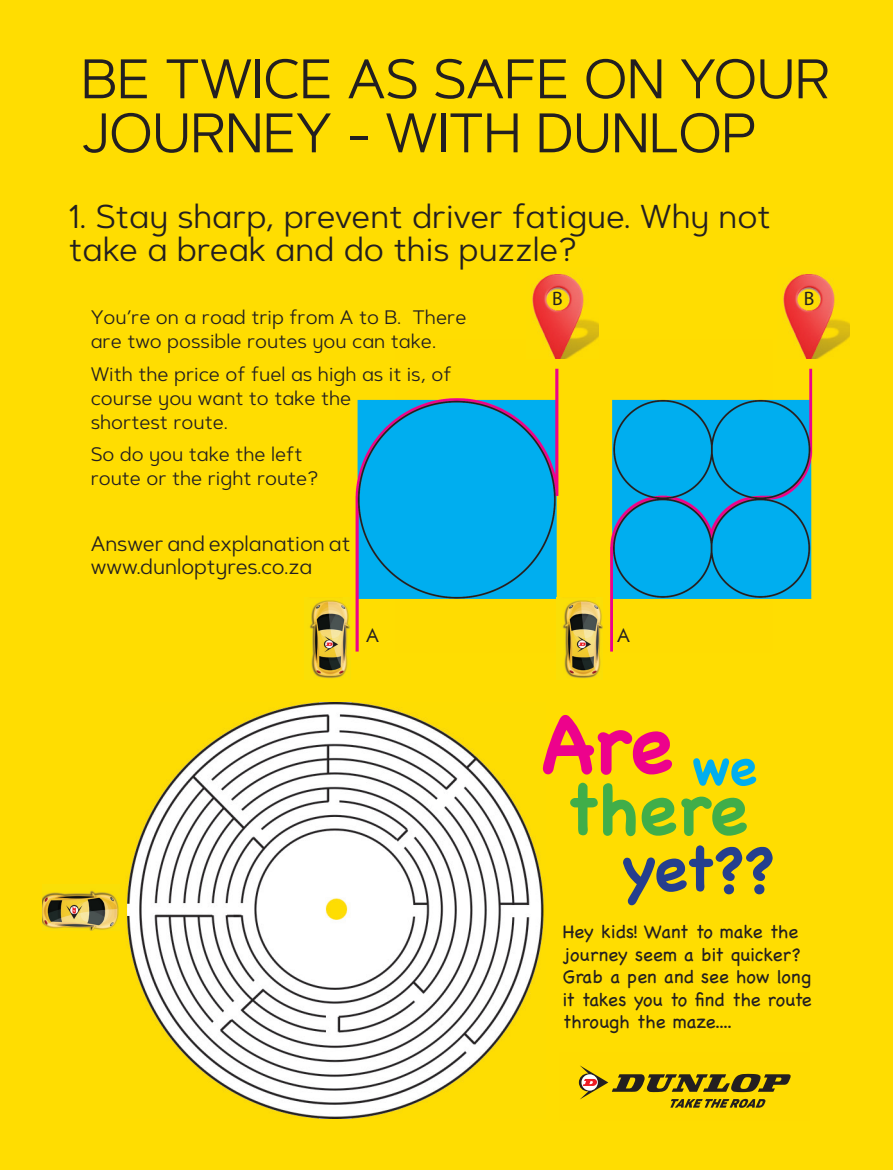
<style>
.page{position:relative;width:893px;height:1170px;background:#fff}
.page>*{position:absolute;margin:0;border:0;box-sizing:border-box;transform-origin:0 0}
.t1{font:700 79.5px "Chalkboard";color:#ed028c}
.t2{font:700 70.05px "Chalkboard";color:#40ae49}
.t3{font:700 61.5px "Chalkboard";color:#253f8e}
.t4{font:55.5px/54px "Artegra Sans Alt";letter-spacing:-.01em;color:#231f20}
.t5{font:700 50.4px "Chalkboard";color:#00aeef}
.t6{font:33px/33px "Artegra Sans Alt";color:#231f20}
.t7{font:21px/23.5px "Artegra Sans Alt";color:#231f20}
.t8{font:19.5px/23.7px "Artegra Sans Alt";color:#231f20}
.t9{font:19.5px "Futura BT";color:#231f20}
.t10{font:19.5px "Myriad Pro";color:#231f20}
.t11{font:18.75px/22.5px "Chalkboard";color:#231f20}
</style>
<div class="page">
<div style="left:0;top:0;width:893px;height:1169px;background:#ffdd01"></div>
<img style="left:42px;top:884px;width:78px;height:46px">
<img style="left:297px;top:339px;width:573px;height:313px">
<img style="left:527px;top:267px;width:71px;height:91px">
<img style="left:778px;top:267px;width:71px;height:91px">
<img style="left:304px;top:597px;width:46px;height:82px">
<img style="left:557px;top:597px;width:45px;height:82px">
<img style="left:120px;top:702px;width:426px;height:416px">
<div style="left:559px;top:1052px;width:251px;height:68px;background:#ffdc01"></div>
<svg style="left:579px;top:1065px;width:212px;height:42px"></svg>
<h3 class="t4" style="left:81px;top:51px;width:751px">BE TWICE AS SAFE ON YOUR<br>JOURNEY - WITH DUNLOP</h3>
<h3 class="t6" style="left:69px;top:199px;width:703px">1. Stay sharp, prevent driver fatigue. Why not take a break and do this puzzle?</h3>
<p class="t8" style="left:91px;top:305px;width:377px">You’re on a road trip from A to B. There are two possible routes you can take.</p>
<p class="t8" style="left:91px;top:362px;width:362px">With the price of fuel as high as it is, of course you want to take the<br>shortest route.</p>
<p class="t8" style="left:91px;top:442px;width:229px">So do you take the left route or the right route?</p>
<p class="t7" style="left:91px;top:531px;width:261px">Answer and explanation at www.dunloptyres.co.za</p>
<p class="t9" style="left:366px;top:623px;width:14px">A</p>
<p class="t10" style="left:552px;top:286px;width:12px">B</p>
<p class="t10" style="left:804px;top:286px;width:12px">B</p>
<p class="t9" style="left:618px;top:623px;width:14px">A</p>
<h1 class="t1" style="left:541px;top:697px;width:133px">Are</h1>
<h3 class="t5" style="left:692px;top:737px;width:67px">we</h3>
<h2 class="t2" style="left:565px;top:768px;width:184px">there</h2>
<h3 class="t3" style="left:622px;top:832px;width:155px">yet??</h3>
<p class="t11" style="left:563px;top:920px;width:250px">Hey kids! Want to make the journey seem a bit quicker?<br>Grab a pen and see how long it takes you to find the route through the maze....</p>
</div>
